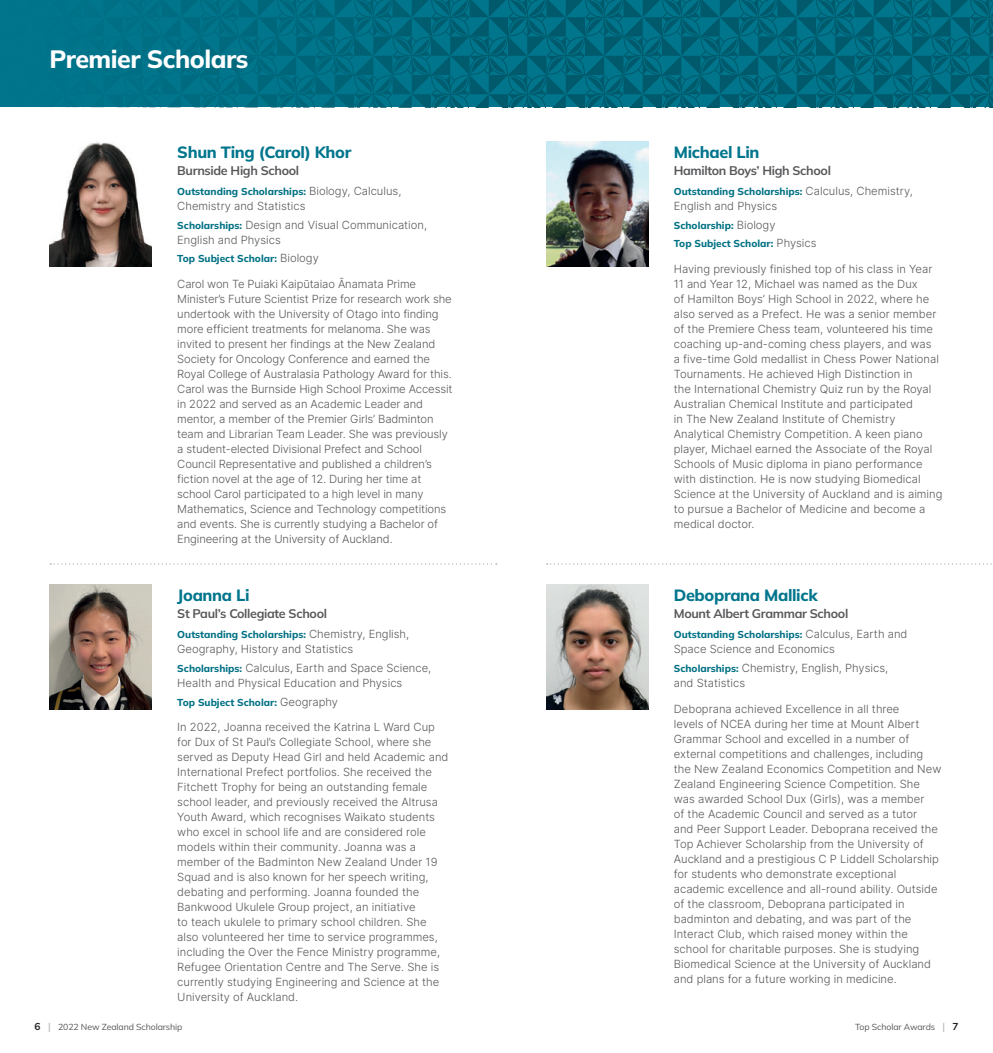
<style>
.page{position:relative;width:993px;height:1053px;background:#fff}
.page>*{position:absolute;margin:0;border:0;box-sizing:border-box;transform-origin:0 0}
.t1{font:800 25px "Mulish";letter-spacing:-.02em;color:#fff}
.t2{font:800 16.25px "Mulish";letter-spacing:-.02em;color:#00758c}
.t3{font:700 12.5px "Mulish";letter-spacing:-.025em;color:#57585a}
.t4{font:300 11.25px/15px "Inter";color:#57585a}
.t5{font:800 10px/18.5px "Mulish";color:#007184}
.t6{font:8.75px "Mulish";letter-spacing:-.01em;color:#57585a}
.s1{font-family:"Inter";font-weight:300;font-size:11.25px;color:#57585a}
.s2{font-family:"Mulish";font-weight:800;font-size:10px;color:#007184}
.s3{font-weight:700;font-size:10px;color:#231f20}
.s4{font-size:10px;color:#a8a9ad}
</style>
<div class="page">
<svg style="left:0;top:0;width:992px;height:107px;background:#006b80"></svg>
<img style="left:50px;top:142px;width:101px;height:125px">
<img style="left:546px;top:142px;width:102px;height:125px">
<img style="left:50px;top:585px;width:101px;height:125px">
<img style="left:546px;top:585px;width:102px;height:125px">
<svg style="left:50px;top:563px;width:446px;height:1px"></svg>
<svg style="left:546px;top:563px;width:446px;height:1px"></svg>
<h1 class="t1" style="left:50px;top:42px;width:200px">Premier Scholars</h1>
<h2 class="t2" style="left:177px;top:141px;width:175px">Shun Ting (Carol) Khor</h2>
<p class="t3" style="left:177px;top:162px;width:123px">Burnside High School</p>
<p class="t5" style="left:177px;top:182px;width:225px">Outstanding Scholarships: <span class="s1">Biology, Calculus,</span></p>
<p class="t4" style="left:177px;top:197px;width:251px;line-height:18.5px">Chemistry and Statistics<br><span class="s2">Scholarships:</span> Design and Visual Communication,</p>
<p class="t4" style="left:177px;top:232px;width:105px">English and Physics</p>
<p class="t5" style="left:177px;top:249px;width:143px">Top Subject Scholar: <span class="s1">Biology</span></p>
<p class="t4" style="left:177px;top:276px;width:277px">Carol won Te Puiaki Kaipūtaiao Ānamata Prime Minister’s Future Scientist Prize for research work she undertook with the University of Otago into finding more efficient treatments for melanoma. She was invited to present her findings at the New Zealand Society for Oncology Conference and earned the Royal College of Australasia Pathology Award for this.<br>Carol was the Burnside High School Proxime Accessit in 2022 and served as an Academic Leader and mentor, a member of the Premier Girls’ Badminton team and Librarian Team Leader. She was previously a student-elected Divisional Prefect and School Council Representative and published a children’s fiction novel at the age of 12. During her time at school Carol participated to a high level in many Mathematics, Science and Technology competitions and events. She is currently studying a Bachelor of Engineering at the University of Auckland.</p>
<h2 class="t2" style="left:177px;top:584px;width:74px">Joanna Li</h2>
<p class="t3" style="left:177px;top:605px;width:151px">St Paul’s Collegiate School</p>
<p class="t5" style="left:177px;top:625px;width:233px">Outstanding Scholarships: <span class="s1">Chemistry, English,</span></p>
<p class="t4" style="left:177px;top:639px;width:255px;line-height:18.5px">Geography, History and Statistics<br><span class="s2">Scholarships:</span> Calculus, Earth and Space Science,</p>
<p class="t4" style="left:177px;top:675px;width:226px">Health and Physical Education and Physics</p>
<p class="t5" style="left:177px;top:692px;width:162px">Top Subject Scholar: <span class="s1">Geography</span></p>
<p class="t4" style="left:177px;top:719px;width:272px">In 2022, Joanna received the Katrina L Ward Cup for Dux of St Paul’s Collegiate School, where she served as Deputy Head Girl and held Academic and International Prefect portfolios. She received the Fitchett Trophy for being an outstanding female school leader, and previously received the Altrusa Youth Award, which recognises Waikato students who excel in school life and are considered role models within their community. Joanna was a member of the Badminton New Zealand Under 19<br>Squad and is also known for her speech writing, debating and performing. Joanna founded the Bankwood Ukulele Group project, an initiative<br>to teach ukulele to primary school children. She also volunteered her time to service programmes, including the Over the Fence Ministry programme, Refugee Orientation Centre and The Serve. She is currently studying Engineering and Science at the University of Auckland.</p>
<h2 class="t2" style="left:673px;top:141px;width:87px">Michael Lin</h2>
<p class="t3" style="left:673px;top:162px;width:159px">Hamilton Boys’ High School</p>
<p class="t5" style="left:673px;top:182px;width:240px">Outstanding Scholarships: <span class="s1">Calculus, Chemistry,</span></p>
<p class="t4" style="left:673px;top:198px;width:105px">English and Physics</p>
<p class="t5" style="left:673px;top:216px;width:144px">Scholarship: <span class="s1">Biology<br></span>Top Subject Scholar: <span class="s1">Physics</span></p>
<p class="t4" style="left:673px;top:261px;width:270px">Having previously finished top of his class in Year 11 and Year 12, Michael was named as the Dux<br>of Hamilton Boys’ High School in 2022, where he also served as a Prefect. He was a senior member of the Premiere Chess team, volunteered his time coaching up-and-coming chess players, and was<br>a five-time Gold medallist in Chess Power National Tournaments. He achieved High Distinction in<br>the International Chemistry Quiz run by the Royal Australian Chemical Institute and participated<br>in The New Zealand Institute of Chemistry Analytical Chemistry Competition. A keen piano player, Michael earned the Associate of the Royal Schools of Music diploma in piano performance with distinction. He is now studying Biomedical Science at the University of Auckland and is aiming to pursue a Bachelor of Medicine and become a medical doctor.</p>
<h2 class="t2" style="left:673px;top:584px;width:145px">Deboprana Mallick</h2>
<p class="t3" style="left:673px;top:605px;width:176px">Mount Albert Grammar School</p>
<p class="t5" style="left:673px;top:625px;width:235px">Outstanding Scholarships: <span class="s1">Calculus, Earth and</span></p>
<p class="t4" style="left:673px;top:639px;width:216px;line-height:18.5px">Space Science and Economics<br><span class="s2">Scholarships:</span> Chemistry, English, Physics,</p>
<p class="t4" style="left:673px;top:675px;width:73px">and Statistics</p>
<p class="t4" style="left:673px;top:700px;width:269px">Deboprana achieved Excellence in all three<br>levels of NCEA during her time at Mount Albert Grammar School and excelled in a number of external competitions and challenges, including the New Zealand Economics Competition and New Zealand Engineering Science Competition. She was awarded School Dux (Girls), was a member<br>of the Academic Council and served as a tutor<br>and Peer Support Leader. Deboprana received the Top Achiever Scholarship from the University of Auckland and a prestigious C P Liddell Scholarship for students who demonstrate exceptional academic excellence and all-round ability. Outside of the classroom, Deboprana participated in badminton and debating, and was part of the Interact Club, which raised money within the school for charitable purposes. She is studying Biomedical Science at the University of Auckland and plans for a future working in medicine.</p>
<p class="t6" style="left:35px;top:1021px;width:149px"><span class="s3">6</span> <span class="s4">|</span> 2022 New Zealand Scholarship</p>
<p class="t6" style="left:854px;top:1021px;width:105px">Top Scholar Awards <span class="s4">|</span> <span class="s3">7</span></p>
</div>
